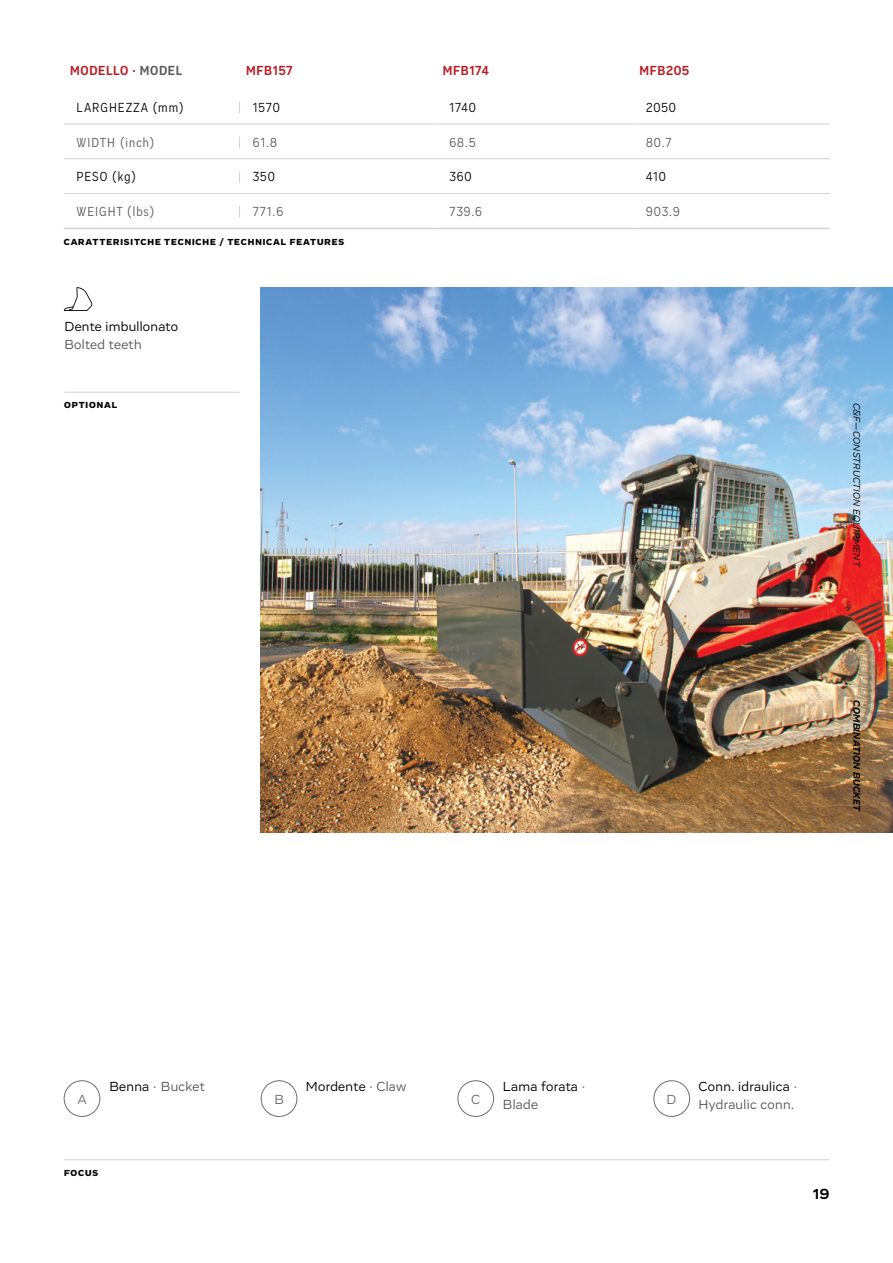
<style>
.page{position:relative;width:893px;height:1263px;background:#fff}
.page>*{position:absolute;margin:0;border:0;box-sizing:border-box;transform-origin:0 0}
.t1{font:700 15px "Vito";color:#000}
.t2{font:13.5px/18px "Vito";letter-spacing:.025em;color:#58595b}
.t3{font:13.5px "Vito Condensed";letter-spacing:.075em;color:#58595b}
.t4{font:13.5px/18px "Vito";letter-spacing:.02em;color:#000}
.t5{font:13.5px "Vito Condensed";letter-spacing:.075em;color:#000}
.t6{font:700 13.5px "Vito Condensed";letter-spacing:.05em;color:#b61d22}
.t7{font:13.5px "Vito";color:#6d6e71}
.t8{font:italic 9.75px "Vito";letter-spacing:.015em;color:#000}
.t9{font:italic 700 9.75px "Vito";letter-spacing:.02em;color:#000}
.t10{font:900 9px "Vito";letter-spacing:.1em;color:#000}
.s1{color:#58595b}
.s2{color:#000}
</style>
<div class="page">
<img style="left:260px;top:287px;width:633px;height:545px">
<div style="left:653px;top:1080px;width:37px;height:37px;border:1px solid #6d6e71;border-radius:50%"></div>
<div style="left:64px;top:1080px;width:36px;height:37px;border:1px solid #6d6e71;border-radius:50%"></div>
<div style="left:261px;top:1080px;width:36px;height:37px;border:1px solid #6d6e71;border-radius:50%"></div>
<div style="left:457px;top:1080px;width:37px;height:37px;border:1px solid #6d6e71;border-radius:50%"></div>
<hr style="left:64px;top:124px;width:176px;height:1px;background:#d1d3d4">
<hr style="left:240px;top:124px;width:197px;height:1px;background:#d1d3d4">
<hr style="left:437px;top:124px;width:196px;height:1px;background:#d1d3d4">
<hr style="left:633px;top:124px;width:197px;height:1px;background:#d1d3d4">
<hr style="left:64px;top:158px;width:176px;height:1px;background:#d1d3d4">
<hr style="left:240px;top:158px;width:197px;height:1px;background:#d1d3d4">
<hr style="left:437px;top:158px;width:196px;height:1px;background:#d1d3d4">
<hr style="left:633px;top:158px;width:197px;height:1px;background:#d1d3d4">
<hr style="left:64px;top:193px;width:176px;height:1px;background:#d1d3d4">
<hr style="left:240px;top:193px;width:197px;height:1px;background:#d1d3d4">
<hr style="left:437px;top:193px;width:196px;height:1px;background:#d1d3d4">
<hr style="left:633px;top:193px;width:197px;height:1px;background:#d1d3d4">
<hr style="left:633px;top:228px;width:197px;height:1px;background:#d1d3d4">
<hr style="left:64px;top:228px;width:765px;height:1px;background:#d1d3d4">
<svg style="left:239px;top:171px;width:1px;height:12px"></svg>
<svg style="left:239px;top:136px;width:1px;height:12px"></svg>
<svg style="left:239px;top:206px;width:1px;height:12px"></svg>
<hr style="left:64px;top:1159px;width:766px;height:1px;background:#d1d3d4">
<svg style="left:64px;top:287px;width:29px;height:24px"></svg>
<hr style="left:64px;top:392px;width:176px;height:1px;background:#d1d3d4">
<h2 class="t6" style="left:70px;top:63px;width:114px">MODELLO · <span class="s1">MODEL</span></h2>
<h2 class="t6" style="left:246px;top:63px;width:48px">MFB157</h2>
<h2 class="t6" style="left:443px;top:63px;width:47px">MFB174</h2>
<h2 class="t6" style="left:640px;top:63px;width:51px">MFB205</h2>
<h2 class="t5" style="left:77px;top:100px;width:109px">LARGHEZZA (mm)</h2>
<h2 class="t5" style="left:253px;top:100px;width:29px">1570</h2>
<h2 class="t5" style="left:449px;top:100px;width:28px">1740</h2>
<h2 class="t5" style="left:646px;top:100px;width:31px">2050</h2>
<h2 class="t3" style="left:77px;top:134px;width:79px">WIDTH (inch)</h2>
<h2 class="t3" style="left:253px;top:134px;width:26px">61.8</h2>
<h2 class="t3" style="left:449px;top:134px;width:28px">68.5</h2>
<h2 class="t3" style="left:646px;top:134px;width:27px">80.7</h2>
<h2 class="t5" style="left:77px;top:169px;width:61px">PESO (kg)</h2>
<h2 class="t5" style="left:253px;top:169px;width:24px">350</h2>
<h2 class="t5" style="left:449px;top:169px;width:24px">360</h2>
<h2 class="t5" style="left:646px;top:169px;width:21px">410</h2>
<h2 class="t3" style="left:77px;top:204px;width:79px">WEIGHT (lbs)</h2>
<h2 class="t3" style="left:253px;top:204px;width:32px">771.6</h2>
<h2 class="t3" style="left:449px;top:204px;width:34px">739.6</h2>
<h2 class="t3" style="left:646px;top:204px;width:35px">903.9</h2>
<p class="t10" style="left:64px;top:236px;width:282px">CARATTERISITCHE TECNICHE / TECHNICAL FEATURES</p>
<h2 class="t4" style="left:65px;top:318px;width:115px">Dente imbullonato</h2>
<h2 class="t2" style="left:65px;top:336px;width:79px">Bolted teeth</h2>
<p class="t10" style="left:64px;top:399px;width:54px">OPTIONAL</p>
<p class="t8" style="left:862px;top:402px;width:166px;rotate:90deg">C&amp;F—CONSTRUCTION EQUIPMENT</p>
<p class="t9" style="left:863px;top:700px;width:113px;rotate:90deg">COMBINATION BUCKET</p>
<h2 class="t2" style="left:110px;top:1078px;width:97px"><span class="s2">Benna</span> · Bucket</h2>
<h2 class="t4" style="left:306px;top:1078px;width:102px">Mordente <span class="s1">· Claw</span></h2>
<h2 class="t4" style="left:503px;top:1078px;width:84px">Lama forata <span class="s1">·<br>Blade</span></h2>
<h2 class="t7" style="left:77px;top:1091px;width:11px">A</h2>
<h2 class="t7" style="left:275px;top:1091px;width:11px">B</h2>
<h2 class="t7" style="left:471px;top:1091px;width:10px">C</h2>
<p class="t10" style="left:64px;top:1167px;width:36px">FOCUS</p>
<h2 class="t7" style="left:666px;top:1091px;width:11px">D</h2>
<h2 class="t2" style="left:698px;top:1078px;width:100px"><span class="s2">Conn. idraulica</span> ·<br>Hydraulic conn.</h2>
<h1 class="t1" style="left:813px;top:1185px;width:18px">19</h1>
</div>
